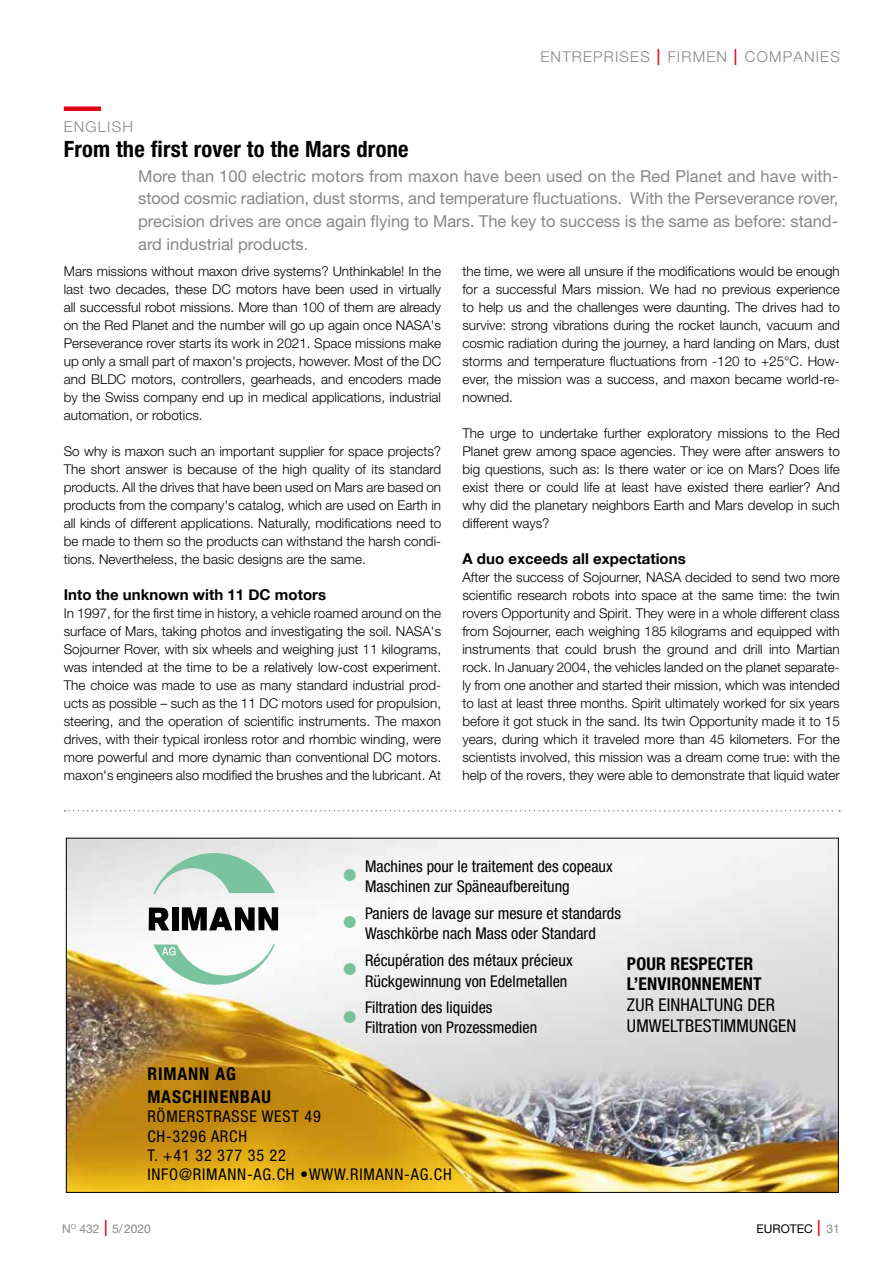
<style>
.page{position:relative;width:893px;height:1263px;background:#fff}
.page>*{position:absolute;margin:0;border:0;box-sizing:border-box;transform-origin:0 0}
.t1{font:condensed 33.6px "Helvetica Neue";color:#7ac29e}
.t2{font:700 condensed 22.5px "Helvetica Neue";letter-spacing:.01em;color:#000}
.t3{font:condensed 17.7px/20.7px "Helvetica Neue";letter-spacing:.01em;color:#000}
.t4{font:700 condensed 17.7px/20.7px "Helvetica Neue";letter-spacing:.01em;color:#000}
.t5{font:700 condensed 17.7px/23.5px "Helvetica Neue";letter-spacing:.05em;color:#000}
.t6{font:16.5px/22.5px "Helvetica Neue";color:#878787;text-align:justify}
.t7{font:condensed 16.2px/20.1px "Helvetica Neue";color:#000}
.t8{font:condensed 16.2px/19.2px "Helvetica Neue";letter-spacing:.05em;color:#000}
.t9{font:700 15px "Helvetica Neue";color:#000}
.t10{font:300 15px "Helvetica Neue";letter-spacing:.08em;color:#878787}
.t11{font:300 13.5px/18px "Helvetica Neue";color:#000;text-align:justify}
.t12{font:12px "Helvetica Neue";color:#878787}
.t13{font:12px "Helvetica Neue";color:#000}
.s1{font-stretch:condensed;font-size:22.5px;color:#e30613}
.s2{font-size:33.6px;color:#7ac29e}
.s3{font-weight:300;font-stretch:condensed;font-size:22.5px;color:#e30613}
.s4{color:#878787}
</style>
<div class="page">
<img style="left:68px;top:840px;width:769px;height:351px">
<svg style="left:154px;top:944px;width:121px;height:41px"></svg>
<div style="left:172px;top:907px;width:6px;height:23px;background:#000"></div>
<svg style="left:149px;top:907px;width:20px;height:23px"></svg>
<svg style="left:182px;top:907px;width:96px;height:23px"></svg>
<svg style="left:153px;top:853px;width:122px;height:42px;background:#badaca"></svg>
<svg style="left:65px;top:810px;width:775px;height:2px"></svg>
<div style="left:64px;top:106px;width:37px;height:5px;background:#e30613"></div>
<p class="t10" style="left:540px;top:47px;width:301px">ENTREPRISES <span class="s1">I</span> FIRMEN <span class="s1">I</span> COMPANIES</p>
<p class="t10" style="left:64px;top:118px;width:71px">ENGLISH</p>
<h2 class="t2" style="left:64px;top:135px;width:346px">From the first rover to the Mars drone</h2>
<p class="t6" style="left:138px;top:165px;width:702px">More than 100 electric motors from maxon have been used on the Red Planet and have with&shy;stood cosmic radiation, dust storms, and temperature fluctuations. With the Perseverance rover, precision drives are once again flying to Mars. The key to success is the same as before: stand&shy;ard industrial products.</p>
<p class="t11" style="left:64px;top:262px;width:379px">Mars missions without maxon drive systems? Unthinkable! In the last two decades, these DC motors have been used in virtually all successful robot missions. More than 100 of them are already on the Red Planet and the number will go up again once NASA's Perseverance rover starts its work in 2021. Space missions make up only a small part of maxon's projects, however. Most of the DC and BLDC motors, controllers, gearheads, and encoders made by the Swiss company end up in medical applications, industrial automation, or robotics.</p>
<p class="t11" style="left:64px;top:442px;width:379px">So why is maxon such an important supplier for space projects?<br>The short answer is because of the high quality of its standard products. All the drives that have been used on Mars are based on products from the company's catalog, which are used on Earth in all kinds of different applications. Naturally, modifications need to be made to them so the products can withstand the harsh condi&shy;tions. Nevertheless, the basic designs are the same.</p>
<p class="t9" style="left:64px;top:583px;width:264px">Into the unknown with 11 DC motors</p>
<p class="t11" style="left:64px;top:604px;width:379px">In 1997, for the first time in history, a vehicle roamed around on the surface of Mars, taking photos and investigating the soil. NASA's Sojourner Rover, with six wheels and weighing just 11 kilograms, was intended at the time to be a relatively low-cost experiment.<br>The choice was made to use as many standard industrial prod&shy;ucts as possible – such as the 11 DC motors used for propulsion, steering, and the operation of scientific instruments. The maxon drives, with their typical ironless rotor and rhombic winding, were more powerful and more dynamic than conventional DC motors. maxon's engineers also modified the brushes and the lubricant. At</p>
<p class="t11" style="left:462px;top:262px;width:379px">the time, we were all unsure if the modifications would be enough for a successful Mars mission. We had no previous experience to help us and the challenges were daunting. The drives had to survive: strong vibrations during the rocket launch, vacuum and cosmic radiation during the journey, a hard landing on Mars, dust storms and temperature fluctuations from -120 to +25°C. How&shy;ever, the mission was a success, and maxon became world-re&shy;nowned.</p>
<p class="t11" style="left:462px;top:424px;width:379px">The urge to undertake further exploratory missions to the Red Planet grew among space agencies. They were after answers to big questions, such as: Is there water or ice on Mars? Does life exist there or could life at least have existed there earlier? And why did the planetary neighbors Earth and Mars develop in such different ways?</p>
<p class="t9" style="left:462px;top:547px;width:225px">A duo exceeds all expectations</p>
<p class="t11" style="left:462px;top:568px;width:379px">After the success of Sojourner, NASA decided to send two more scientific research robots into space at the same time: the twin rovers Opportunity and Spirit. They were in a whole different class from Sojourner, each weighing 185 kilograms and equipped with instruments that could brush the ground and drill into Martian rock. In January 2004, the vehicles landed on the planet separate&shy;ly from one another and started their mission, which was intended to last at least three months. Spirit ultimately worked for six years before it got stuck in the sand. Its twin Opportunity made it to 15 years, during which it traveled more than 45 kilometers. For the scientists involved, this mission was a dream come true: with the help of the rovers, they were able to demonstrate that liquid water</p>
<p class="t7" style="left:365px;top:856px;width:249px;text-indent:-24px"><span class="s2">•</span> Machines pour le traitement des copeaux<br>Maschinen zur Späneaufbereitung</p>
<p class="t7" style="left:342px;top:903px;width:281px;text-align:center"><span class="s2">•</span> Paniers de lavage sur mesure et standards<br>Waschkörbe nach Mass oder Standard</p>
<p class="t7" style="left:365px;top:950px;width:209px;line-height:20.7px;text-indent:-24px"><span class="s2">•</span> Récupération des métaux précieux<br>Rückgewinnung von Edelmetallen</p>
<h1 class="t1" style="left:342px;top:997px;width:18px">•</h1>
<p class="t7" style="left:365px;top:998px;width:174px;line-height:19.2px">Filtration des liquides<br>Filtration von Prozessmedien</p>
<h3 class="t4" style="left:627px;top:953px;width:136px">POUR RESPECTER<br>L’ENVIRONNEMENT</h3>
<h3 class="t3" style="left:627px;top:994px;width:171px">ZUR EINHALTUNG DER<br>UMWELTBESTIMMUNGEN</h3>
<h3 class="t5" style="left:147px;top:1061px;width:125px">RIMANN AG<br>MASCHINENBAU</h3>
<p class="t8" style="left:147px;top:1107px;width:306px">RÖMERSTRASSE WEST 49<br>CH-3296 ARCH<br>T. +41 32 377 35 22<br>INFO@RIMANN-AG.CH •WWW.RIMANN-AG.CH</p>
<p class="t12" style="left:62px;top:1221px;width:90px">N<sup>O</sup> 432 <span class="s3">I</span> 5/2020</p>
<p class="t13" style="left:756px;top:1221px;width:85px">EUROTEC <span class="s3">I</span> <span class="s4">31</span></p>
</div>
